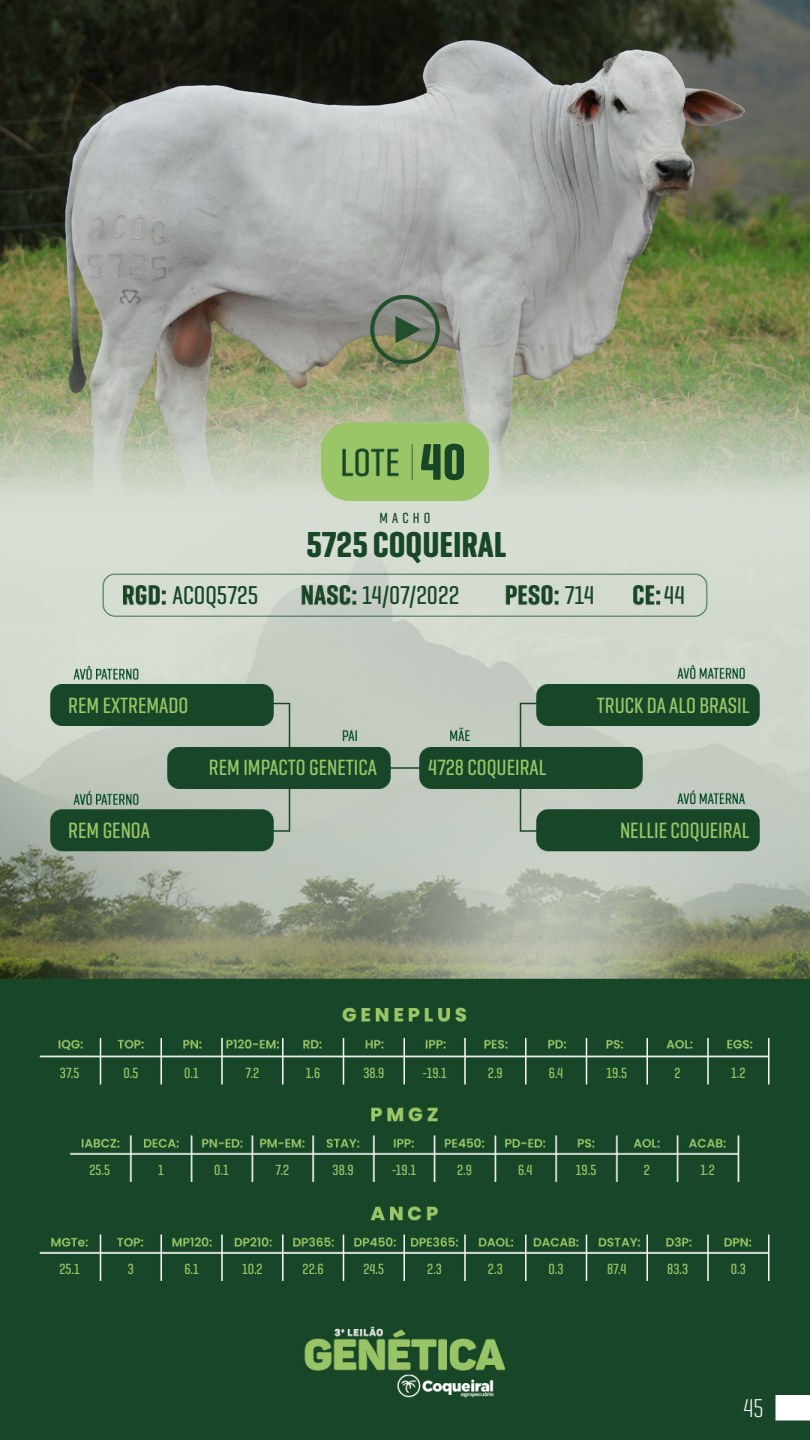
<style>
.page{position:relative;width:810px;height:1440px;background:#fff}
.page>*{position:absolute;margin:0;border:0;box-sizing:border-box;transform-origin:0 0}
.t1{font:700 52.5px "Geogrotesque Comp";color:#184728}
.t2{font:700 36.75px "Geogrotesque Comp";color:#184728}
.t3{font:500 26.25px "Geogrotesque Comp";color:#184728}
.t4{font:300 26.25px "Geogrotesque Comp";color:#fff}
.t5{font:500 22.5px "Geogrotesque Comp";color:#9ac667}
.t6{font:500 15px "Geogrotesque Comp";color:#9ac667}
.t7{font:500 15px "Geogrotesque Comp";letter-spacing:.28em;color:#184728}
</style>
<div class="page">
<img style="left:0;top:0;width:810px;height:1440px">
<h1 class="t1" style="left:420px;top:429px;width:47px">40</h1>
<p class="t7" style="left:380px;top:509px;width:52px">MACHO</p>
<h3 class="t3" style="left:172px;top:579px;width:87px">ACOQ5725</h3>
<h3 class="t5" style="left:68px;top:691px;width:122px">REM EXTREMADO</h3>
<h2 class="t2" style="left:306px;top:521px;width:201px">5725 COQUEIRAL</h2>
<h3 class="t3" style="left:362px;top:579px;width:99px">14/07/2022</h3>
<h3 class="t3" style="left:565px;top:579px;width:31px">714</h3>
<h3 class="t3" style="left:664px;top:579px;width:23px">44</h3>
<h3 class="t5" style="left:597px;top:691px;width:154px">TRUCK DA ALO BRASIL</h3>
<h3 class="t5" style="left:209px;top:754px;width:169px">REM IMPACTO GENETICA</h3>
<h3 class="t5" style="left:428px;top:754px;width:120px">4728 COQUEIRAL</h3>
<h3 class="t5" style="left:68px;top:816px;width:83px">REM GENOA</h3>
<h3 class="t5" style="left:620px;top:816px;width:131px">NELLIE COQUEIRAL</h3>
<p class="t6" style="left:60px;top:1063px;width:21px">37.5</p>
<p class="t6" style="left:123px;top:1063px;width:16px">0.5</p>
<p class="t6" style="left:184px;top:1063px;width:16px">0.1</p>
<p class="t6" style="left:246px;top:1063px;width:15px">7.2</p>
<p class="t6" style="left:306px;top:1063px;width:16px">1.6</p>
<p class="t6" style="left:363px;top:1063px;width:23px">38.9</p>
<p class="t6" style="left:422px;top:1063px;width:26px">-19.1</p>
<p class="t6" style="left:488px;top:1063px;width:16px">2.9</p>
<p class="t6" style="left:549px;top:1063px;width:16px">6.4</p>
<p class="t6" style="left:607px;top:1063px;width:22px">19.5</p>
<p class="t6" style="left:675px;top:1063px;width:8px">2</p>
<p class="t6" style="left:731px;top:1063px;width:16px">1.2</p>
<p class="t6" style="left:89px;top:1161px;width:22px">25.5</p>
<p class="t6" style="left:158px;top:1161px;width:7px">1</p>
<p class="t6" style="left:214px;top:1161px;width:16px">0.1</p>
<p class="t6" style="left:276px;top:1161px;width:15px">7.2</p>
<p class="t6" style="left:333px;top:1161px;width:23px">38.9</p>
<p class="t6" style="left:392px;top:1161px;width:26px">-19.1</p>
<p class="t6" style="left:457px;top:1161px;width:16px">2.9</p>
<p class="t6" style="left:518px;top:1161px;width:16px">6.4</p>
<p class="t6" style="left:576px;top:1161px;width:22px">19.5</p>
<p class="t6" style="left:644px;top:1161px;width:8px">2</p>
<p class="t6" style="left:700px;top:1161px;width:16px">1.2</p>
<p class="t6" style="left:60px;top:1259px;width:22px">25.1</p>
<p class="t6" style="left:128px;top:1259px;width:8px">3</p>
<p class="t6" style="left:184px;top:1259px;width:16px">6.1</p>
<p class="t6" style="left:242px;top:1259px;width:22px">10.2</p>
<p class="t6" style="left:303px;top:1259px;width:22px">22.6</p>
<p class="t6" style="left:364px;top:1259px;width:22px">24.5</p>
<p class="t6" style="left:427px;top:1259px;width:16px">2.3</p>
<p class="t6" style="left:488px;top:1259px;width:16px">2.3</p>
<p class="t6" style="left:549px;top:1259px;width:17px">0.3</p>
<p class="t6" style="left:607px;top:1259px;width:21px">87.4</p>
<p class="t6" style="left:667px;top:1259px;width:22px">83.3</p>
<p class="t6" style="left:731px;top:1259px;width:17px">0.3</p>
<h3 class="t4" style="left:743px;top:1392px;width:22px">45</h3>
</div>
